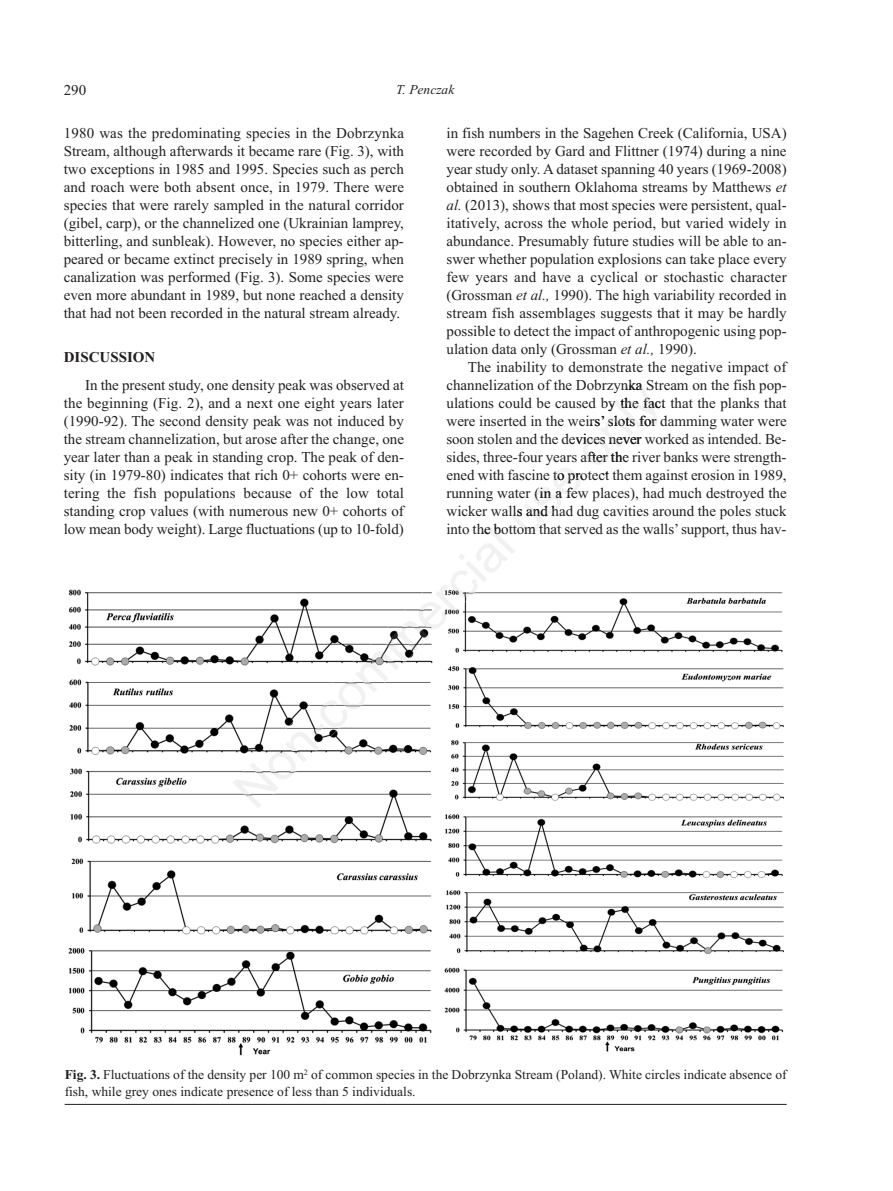
<style>
.page{position:relative;width:893px;height:1191px;background:#fff}
.page>*{position:absolute;margin:0;border:0;box-sizing:border-box;transform-origin:0 0}
.t1{font:15px/18px "Times New Roman";color:#231f20;text-align:justify}
.t2{font:700 15px "Times New Roman";color:#231f20}
.t3{font:13.5px/16.2px "Times New Roman";color:#231f20}
.t4{font:italic 13.5px "Times New Roman";color:#231f20}
.s1{font-style:italic}
.s2{font-weight:700}
</style>
<div class="page">
<hr style="left:65px;top:1104px;width:722px;height:1px;background:#231f20">
<img style="left:68px;top:589px;width:716px;height:467px">
<img style="left:232px;top:584px;width:251px;height:225px">
<svg style="left:585px;top:387px;width:73px;height:57px"></svg>
<svg style="left:487px;top:452px;width:123px;height:85px"></svg>
<p class="t1" style="left:64px;top:81px;width:24px">290</p>
<p class="t4" style="left:396px;top:82px;width:60px">T. Penczak</p>
<p class="t1" style="left:64px;top:124px;width:342px">1980 was the predominating species in the Dobrzynka Stream, although afterwards it became rare (Fig. 3), with two exceptions in 1985 and 1995. Species such as perch and roach were both absent once, in 1979. There were species that were rarely sampled in the natural corridor (gibel, carp), or the channelized one (Ukrainian lamprey, bitterling, and sunbleak). However, no species either ap&shy;peared or became extinct precisely in 1989 spring, when canalization was performed (Fig. 3). Some species were even more abundant in 1989, but none reached a density that had not been recorded in the natural stream already.</p>
<p class="t2" style="left:64px;top:348px;width:93px">DISCUSSION</p>
<p class="t1" style="left:64px;top:376px;width:342px;text-indent:21px">In the present study, one density peak was observed at the beginning (Fig. 2), and a next one eight years later (1990-92). The second density peak was not induced by the stream channelization, but arose after the change, one year later than a peak in standing crop. The peak of den&shy;sity (in 1979-80) indicates that rich 0+ cohorts were en&shy;tering the fish populations because of the low total standing crop values (with numerous new 0+ cohorts of low mean body weight). Large fluctuations (up to 10-fold)</p>
<p class="t1" style="left:446px;top:124px;width:342px">in fish numbers in the Sagehen Creek (California, USA) were recorded by Gard and Flittner (1974) during a nine year study only. A dataset spanning 40 years (1969-2008) obtained in southern Oklahoma streams by Matthews <span class="s1">et al.</span> (2013), shows that most species were persistent, qual&shy;itatively, across the whole period, but varied widely in abundance. Presumably future studies will be able to an&shy;swer whether population explosions can take place every few years and have a cyclical or stochastic character (Grossman <span class="s1">et al.,</span> 1990). The high variability recorded in stream fish assemblages suggests that it may be hardly possible to detect the impact of anthropogenic using pop&shy;ulation data only (Grossman <span class="s1">et al.,</span> 1990).</p>
<p class="t1" style="left:468px;top:358px;width:320px">The inability to demonstrate the negative impact of</p>
<p class="t1" style="left:446px;top:376px;width:342px">channelization of the Dobrzynka Stream on the fish pop&shy;ulations could be caused by the fact that the planks that were inserted in the weirs’ slots for damming water were soon stolen and the devices never worked as intended. Be&shy;sides, three-four years after the river banks were strength&shy;ened with fascine to protect them against erosion in 1989,</p>
<p class="t1" style="left:446px;top:484px;width:342px">running water (in a few places), had much destroyed the wicker walls and had dug cavities around the poles stuck into the bottom that served as the walls’ support, thus hav-</p>
<p class="t3" style="left:65px;top:1066px;width:723px"><span class="s2">Fig. 3.</span> Fluctuations of the density per 100 m<sup>2</sup> of common species in the Dobrzynka Stream (Poland). White circles indicate absence of fish, while grey ones indicate presence of less than 5 individuals.</p>
</div>
